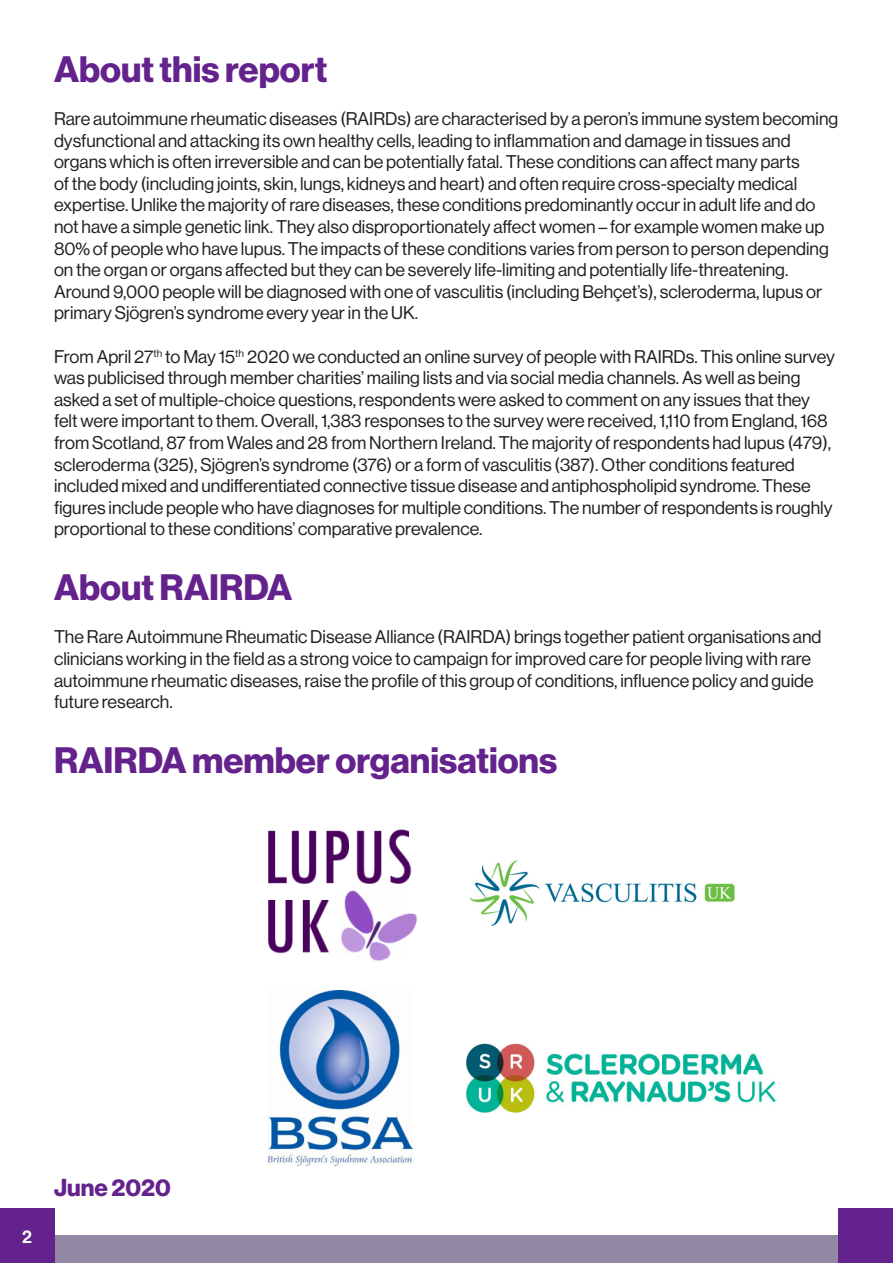
<style>
.page{position:relative;width:893px;height:1263px;background:#fff}
.page>*{position:absolute;margin:0;border:0;box-sizing:border-box;transform-origin:0 0}
.titl{font:36px "N Haas Grotesk DS Pro 75 Bd";color:#64228c}
.titl-2{font:24px "N Haas Grotesk DS Pro 75 Bd";color:#64228c}
.titl-3{font:18px/21.6px "N Haas Grotesk DS Pro 55 Rg";color:#231f20}
.t1{font:18px "N Haas Grotesk DS Pro 65 Md";color:#fff}
</style>
<div class="page">
<div style="left:0;top:1236px;width:893px;height:27px;background:#9388a4"></div>
<div style="left:0;top:1209px;width:54px;height:54px;background:#64228c"></div>
<div style="left:839px;top:1209px;width:54px;height:54px;background:#64228c"></div>
<img style="left:268px;top:829px;width:150px;height:132px">
<img style="left:469px;top:860px;width:266px;height:66px">
<img style="left:466px;top:1043px;width:309px;height:69px">
<img style="left:267px;top:990px;width:145px;height:175px">
<p class="titl" style="left:54px;top:48px;width:275px">About this report</p>
<p class="titl-3" style="left:54px;top:108px;width:786px">Rare autoimmune rheumatic diseases (RAIRDs) are characterised by a peron’s immune system becoming dysfunctional and attacking its own healthy cells, leading to inflammation and damage in tissues and organs which is often irreversible and can be potentially fatal. These conditions can affect many parts<br>of the body (including joints, skin, lungs, kidneys and heart) and often require cross-specialty medical expertise. Unlike the majority of rare diseases, these conditions predominantly occur in adult life and do not have a simple genetic link. They also disproportionately affect women – for example women make up 80% of people who have lupus. The impacts of these conditions varies from person to person depending on the organ or organs affected but they can be severely life-limiting and potentially life-threatening.<br>Around 9,000 people will be diagnosed with one of vasculitis (including Behçet’s), scleroderma, lupus or primary Sjögren’s syndrome every year in the UK.</p>
<p class="titl-3" style="left:54px;top:346px;width:782px">From April 27<sup>th</sup> to May 15<sup>th</sup> 2020 we conducted an online survey of people with RAIRDs. This online survey was publicised through member charities’ mailing lists and via social media channels. As well as being asked a set of multiple-choice questions, respondents were asked to comment on any issues that they felt were important to them. Overall, 1,383 responses to the survey were received, 1,110 from England, 168 from Scotland, 87 from Wales and 28 from Northern Ireland. The majority of respondents had lupus (479), scleroderma (325), Sjögren’s syndrome (376) or a form of vasculitis (387). Other conditions featured included mixed and undifferentiated connective tissue disease and antiphospholipid syndrome. These figures include people who have diagnoses for multiple conditions. The number of respondents is roughly proportional to these conditions’ comparative prevalence.</p>
<p class="titl" style="left:54px;top:566px;width:240px">About RAIRDA</p>
<p class="titl-3" style="left:54px;top:626px;width:769px">The Rare Autoimmune Rheumatic Disease Alliance (RAIRDA) brings together patient organisations and clinicians working in the field as a strong voice to campaign for improved care for people living with rare autoimmune rheumatic diseases, raise the profile of this group of conditions, influence policy and guide future research.</p>
<p class="titl" style="left:54px;top:739px;width:505px">RAIRDA member organisations</p>
<p class="t1" style="left:22px;top:1226px;width:11px">2</p>
<p class="titl-2" style="left:54px;top:1174px;width:118px">June 2020</p>
</div>
